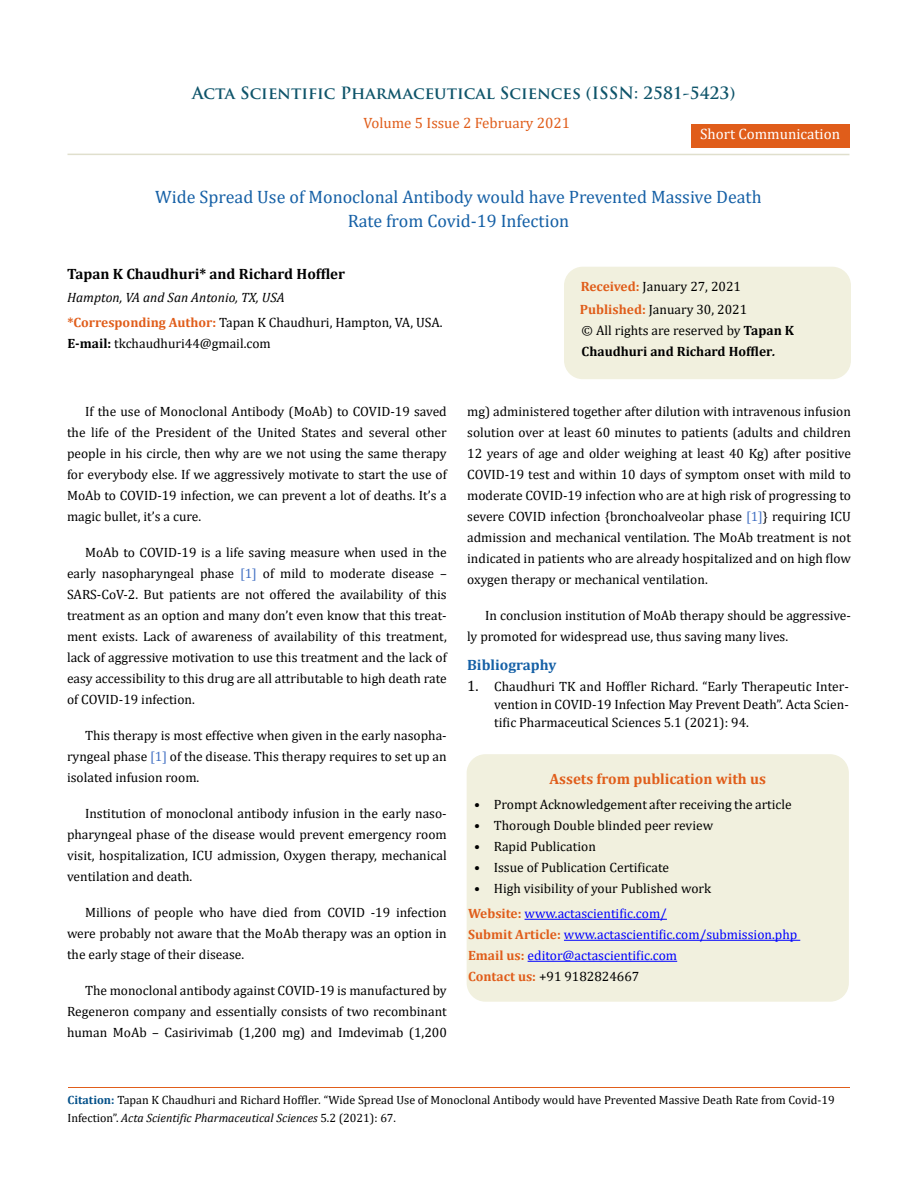
<style>
.page{position:relative;width:917px;height:1188px;background:#fff}
.page>*{position:absolute;margin:0;border:0;box-sizing:border-box;transform-origin:0 0}
.t1{font:18px/24px "Cambria";color:#1560a6;text-align:center}
.t2{font:700 16.5px "Trajan Pro";color:#0e546a}
.t3{font:700 15px "Cambria";color:#000}
.t4{font:700 15px "Cambria";color:#e05d1a}
.t5{font:15px "Cambria";color:#e05d1a}
.t6{font:15px "Cambria";color:#fff}
.t7{font:700 15px "Cambria";color:#1560a6}
.t8{font:13.5px/21px "Cambria";color:#000;text-align:justify}
.t9{font:13.5px/21px "Cambria";color:#00f}
.t10{font:700 13.5px/21px "Cambria";color:#000}
.t11{font:12px/18px "Cambria";color:#000}
.s1{font-style:italic}
.s2{font-weight:700;color:#e05d1a}
.s3{font-weight:700}
.s4{font-weight:400}
.s5{color:#4472c4}
.s6{font-size:15px}
.s7{color:#000}
.s8{font-weight:700;color:#035089}
</style>
<div class="page">
<div style="left:690px;top:125px;width:159px;height:23px;background:#e05d1a"></div>
<div style="left:564px;top:267px;width:286px;height:111px;background:#f1f0de;border-radius:18px"></div>
<div style="left:564px;top:267px;width:286px;height:112px;border:2px solid #f1f0de;border-radius:18px"></div>
<div style="left:467px;top:755px;width:381px;height:246px;background:#f1f0de;border-radius:18px"></div>
<div style="left:466px;top:754px;width:382px;height:248px;border:2px solid #f1f0de;border-radius:18px"></div>
<hr style="left:524px;top:919px;width:143px;height:1px;background:#00f">
<hr style="left:564px;top:940px;width:236px;height:1px;background:#00f">
<hr style="left:527px;top:961px;width:150px;height:1px;background:#00f">
<hr style="left:68px;top:1088px;width:781px;height:1px;background:#e05d1a">
<hr style="left:67px;top:154px;width:782px;height:1px;background:#e0dfcd">
<p class="t2" style="left:192px;top:83px;width:545px">Acta Scientific Pharmaceutical Sciences (ISSN: 2581-5423)</p>
<p class="t5" style="left:363px;top:114px;width:208px">Volume 5 Issue 2 February 2021</p>
<p class="t6" style="left:700px;top:125px;width:141px">Short Communication</p>
<h1 class="t1" style="left:155px;top:185px;width:608px">Wide Spread Use of Monoclonal Antibody would have Prevented Massive Death<br>Rate from Covid-19 Infection</h1>
<p class="t3" style="left:67px;top:263px;width:280px">Tapan K Chaudhuri* and Richard Hoffler</p>
<p class="t8" style="left:67px;top:285px;width:377px;line-height:24.6px"><span class="s1">Hampton, VA and San Antonio, TX, USA<br></span><span class="s2">*Corresponding Author:</span> Tapan K Chaudhuri, Hampton, VA, USA.</p>
<p class="t8" style="left:67px;top:333px;width:205px"><span class="s3">E-mail:</span> tkchaudhuri44@gmail.com</p>
<p class="t8" style="left:580px;top:274px;width:169px;line-height:23px"><span class="s2">Received:</span> January 27, 2021<br><span class="s2">Published:</span> January 30, 2021</p>
<p class="t10" style="left:581px;top:320px;width:214px"><span class="s4">© All rights are reserved by</span> Tapan K<br>Chaudhuri and Richard Hoffler<span class="s1">.</span></p>
<p class="t8" style="left:67px;top:401px;width:381px;text-indent:18px">If the use of Monoclonal Antibody (MoAb) to COVID-19 saved the life of the President of the United States and several other people in his circle, then why are we not using the same therapy for everybody else. If we aggressively motivate to start the use of MoAb to COVID-19 infection, we can prevent a lot of deaths. It’s a magic bullet, it’s a cure.</p>
<p class="t8" style="left:67px;top:542px;width:381px;text-indent:18px">MoAb to COVID-19 is a life saving measure when used in the early nasopharyngeal phase <span class="s5">[1]</span> of mild to moderate disease – SARS-CoV-2. But patients are not offered the availability of this treatment as an option and many don’t even know that this treat&shy;ment exists. Lack of awareness of availability of this treatment, lack of aggressive motivation to use this treatment and the lack of easy accessibility to this drug are all attributable to high death rate of COVID-19 infection.</p>
<p class="t8" style="left:67px;top:725px;width:381px;text-indent:18px">This therapy is most effective when given in the early nasopha&shy;ryngeal phase <span class="s5">[1]</span> of the disease. This therapy requires to set up an isolated infusion room.</p>
<p class="t8" style="left:67px;top:803px;width:381px;text-indent:18px">Institution of monoclonal antibody infusion in the early naso&shy;pharyngeal phase of the disease would prevent emergency room visit, hospitalization, ICU admission, Oxygen therapy, mechanical ventilation and death.</p>
<p class="t8" style="left:67px;top:902px;width:381px;text-indent:18px">Millions of people who have died from COVID -19 infection were probably not aware that the MoAb therapy was an option in the early stage of their disease.</p>
<p class="t8" style="left:67px;top:980px;width:381px;text-indent:18px">The monoclonal antibody against COVID-19 is manufactured by Regeneron company and essentially consists of two recombinant human MoAb – Casirivimab (1,200 mg) and Imdevimab (1,200</p>
<p class="t8" style="left:467px;top:401px;width:385px">mg) administered together after dilution with intravenous infusion solution over at least 60 minutes to patients (adults and children 12 years of age and older weighing at least 40 Kg) after positive COVID-19 test and within 10 days of symptom onset with mild to moderate COVID-19 infection who are at high risk of progressing to severe COVID infection {bronchoalveolar phase <span class="s5">[1]</span>} requiring ICU admission and mechanical ventilation. The MoAb treatment is not indicated in patients who are already hospitalized and on high flow oxygen therapy or mechanical ventilation.</p>
<p class="t8" style="left:467px;top:605px;width:385px;text-indent:18px">In conclusion institution of MoAb therapy should be aggressive&shy;ly promoted for widespread use, thus saving many lives.</p>
<p class="t7" style="left:467px;top:654px;width:91px">Bibliography</p>
<p class="t8" style="left:494px;top:678px;width:356px;line-height:18px;text-indent:-27px"><span class="s6">1.</span> Chaudhuri TK and Hoffler Richard. “Early Therapeutic Inter&shy;vention in COVID-19 Infection May Prevent Death”. Acta Scien&shy;tific Pharmaceutical Sciences 5.1 (2021): 94.</p>
<p class="t4" style="left:549px;top:768px;width:218px">Assets from publication with us</p>
<p class="t8" style="left:474px;top:794px;width:319px">• Prompt Acknowledgement after receiving the article</p>
<p class="t8" style="left:474px;top:815px;width:240px">• Thorough Double blinded peer review</p>
<p class="t8" style="left:474px;top:836px;width:123px">• Rapid Publication</p>
<p class="t8" style="left:474px;top:857px;width:196px">• Issue of Publication Certificate</p>
<p class="t8" style="left:474px;top:878px;width:238px">• High visibility of your Published work</p>
<p class="t9" style="left:468px;top:903px;width:330px"><span class="s2">Website:</span> www.actascientific.com/<br><span class="s2">Submit Article:</span> www.actascientific.com/submission.php <span class="s2">Email us:</span> editor@actascientific.com<br><span class="s2">Contact us:</span> <span class="s7">+91 9182824667</span></p>
<p class="t11" style="left:68px;top:1091px;width:768px"><span class="s8">Citation:</span> Tapan K Chaudhuri and Richard Hoffler<span class="s1">.</span> “Wide Spread Use of Monoclonal Antibody would have Prevented Massive Death Rate from Covid-19<br>Infection”. <span class="s1">Acta Scientific Pharmaceutical Sciences</span> 5.2 (2021): 67.</p>
</div>
